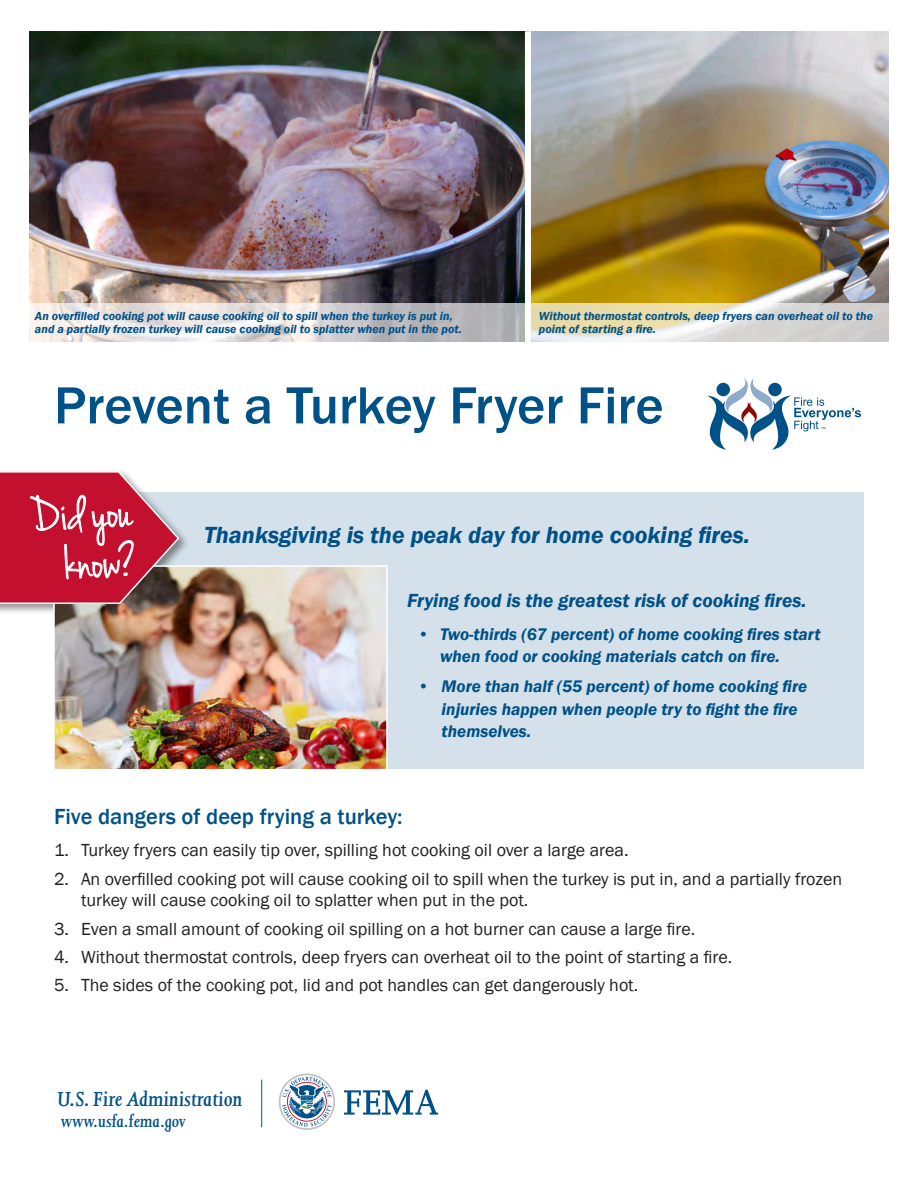
<style>
.page{position:relative;width:918px;height:1188px;background:#fff}
.page>*{position:absolute;margin:0;border:0;box-sizing:border-box;transform-origin:0 0}
.t1{font:500 54px "Franklin Gothic";color:#005187}
.t2{font:51px/49.5px "Jenna Sue";color:#fff;text-align:right}
.t3{font:italic 600 24px "Franklin Gothic";color:#005187}
.t4{font:italic 600 23.4px "Joanna MT Std";color:#005187}
.t5{font:500 22.5px "Franklin Gothic";color:#005187}
.t6{font:italic 600 19.5px "Franklin Gothic";color:#005187}
.t7{font:italic 600 19.35px "Joanna MT Std";color:#005187}
.t8{font:18px/21.6px "Franklin Gothic";color:#231f20}
.t9{font:italic 600 17.25px/22.5px "Franklin Gothic";color:#005187}
.t10{font:italic 600 12px/13.5px "Franklin Gothic";color:#005187}
</style>
<div class="page">
<div style="left:54px;top:493px;width:810px;height:276px;background:#d4e1ea"></div>
<hr style="left:261px;top:1080px;width:1px;height:47px;background:#005187">
<div style="left:0;top:468px;width:190px;height:148px;background:#231f20;opacity:.5"></div>
<svg style="left:707px;top:378px;width:154px;height:72px"></svg>
<img style="left:29px;top:31px;width:496px;height:272px">
<img style="left:531px;top:31px;width:358px;height:272px">
<svg style="left:29px;top:303px;width:860px;height:39px;background:#dcd7cf"></svg>
<div style="left:525px;top:31px;width:6px;height:311px;background:#fff"></div>
<img style="left:56px;top:568px;width:329px;height:199px">
<div style="left:53px;top:565px;width:335px;height:205px;border:2px solid #fff"></div>
<svg style="left:0;top:470px;width:180px;height:135px;background:#c23a51"></svg>
<svg style="left:344px;top:1090px;width:94px;height:25px"></svg>
<svg style="left:279px;top:1074px;width:56px;height:56px"></svg>
<p class="t10" style="left:35px;top:309px;width:428px">An overfilled cooking pot will cause cooking oil to spill when the turkey is put in, and a partially frozen turkey will cause cooking oil to splatter when put in the pot.</p>
<p class="t10" style="left:539px;top:309px;width:336px">Without thermostat controls, deep fryers can overheat oil to the point of starting a fire.</p>
<p class="t1" style="left:54px;top:372px;width:611px">Prevent a Turkey Fryer Fire</p>
<p class="t2" style="left:29px;top:494px;width:106px;rotate:-3deg">Did you know?</p>
<p class="t3" style="left:204px;top:519px;width:547px">Thanksgiving is the peak day for home cooking fires.</p>
<p class="t6" style="left:407px;top:587px;width:401px">Frying food is the greatest risk of cooking fires.</p>
<p class="t9" style="left:440px;top:623px;width:382px;text-indent:-22px">• Two-thirds (67 percent) of home cooking fires start when food or cooking materials catch on fire.</p>
<p class="t9" style="left:442px;top:675px;width:367px;text-indent:-24px">• More than half (55 percent) of home cooking fire injuries happen when people try to fight the fire themselves.</p>
<p class="t5" style="left:54px;top:803px;width:350px">Five dangers of deep frying a turkey:</p>
<p class="t8" style="left:54px;top:840px;width:576px">1. Turkey fryers can easily tip over, spilling hot cooking oil over a large area.</p>
<p class="t8" style="left:81px;top:868px;width:763px;text-indent:-27px">2. An overfilled cooking pot will cause cooking oil to spill when the turkey is put in, and a partially frozen turkey will cause cooking oil to splatter when put in the pot.</p>
<p class="t8" style="left:54px;top:918px;width:643px">3. Even a small amount of cooking oil spilling on a hot burner can cause a large fire.</p>
<p class="t8" style="left:54px;top:947px;width:680px">4. Without thermostat controls, deep fryers can overheat oil to the point of starting a fire.</p>
<p class="t8" style="left:54px;top:975px;width:586px">5. The sides of the cooking pot, lid and pot handles can get dangerously hot.</p>
<p class="t4" style="left:57px;top:1087px;width:187px">U.S. Fire Administration</p>
<p class="t7" style="left:61px;top:1111px;width:127px">www.usfa.fema.gov</p>
</div>
